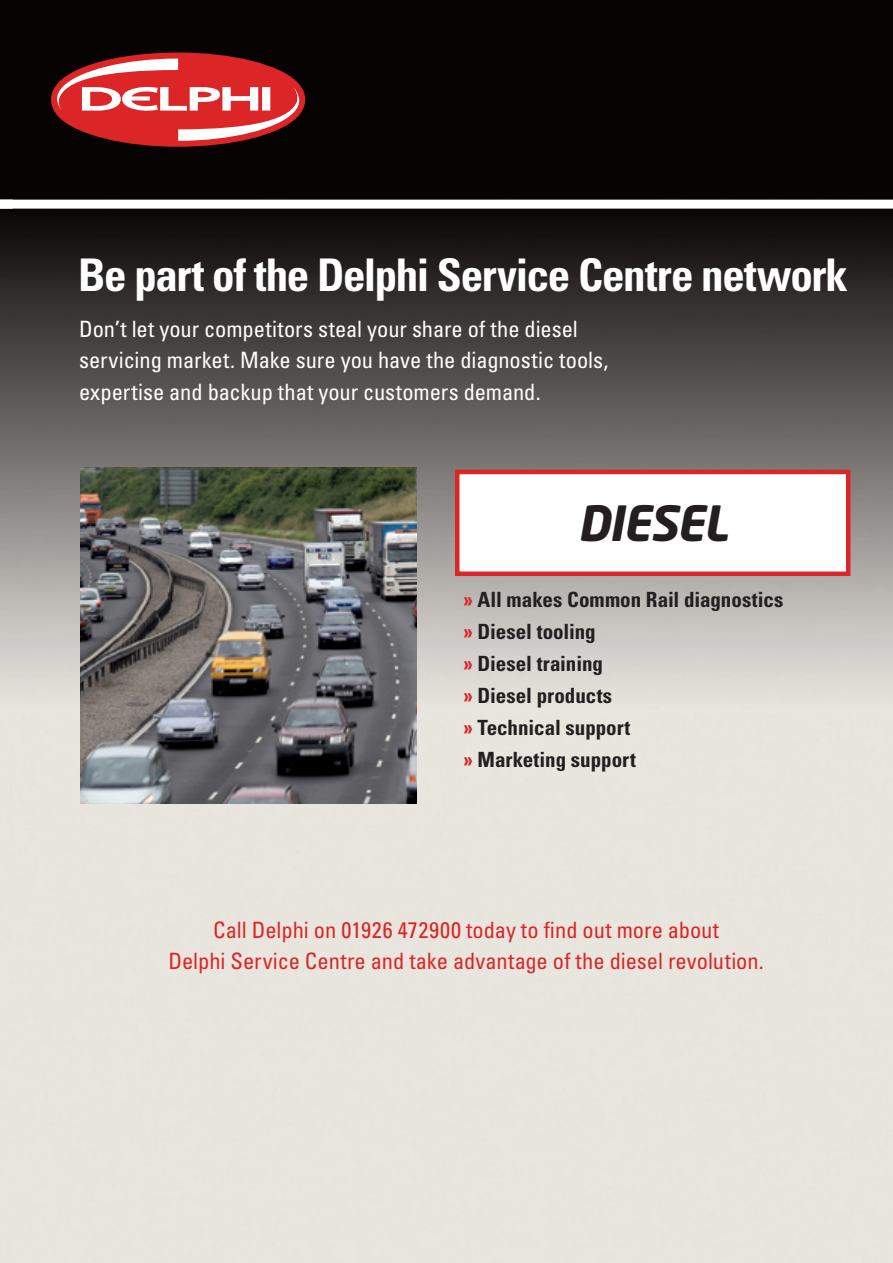
<style>
.page{position:relative;width:893px;height:1263px;background:#fff}
.page>*{position:absolute;margin:0;border:0;box-sizing:border-box;transform-origin:0 0}
.t1{font:italic 700 48px "Neo Sans";letter-spacing:-.025em;color:#231f20}
.Main_Head{font:700 condensed 45px "Univers";letter-spacing:-.03em;color:#fff}
.Intro{font:condensed 22.5px/31.5px "Univers";letter-spacing:-.005em;color:#fff}
.Intro-2{font:condensed 22.5px/31.5px "Univers";color:#dc2526;text-align:center}
.t2{font:700 condensed 21px "Univers";color:#231f20}
.s1{color:#dc2526}
</style>
<div class="page">
<img style="left:0;top:0;width:893px;height:1263px">
<div style="left:0;top:200px;width:893px;height:9px;background:#fff"></div>
<svg style="left:51px;top:53px;width:254px;height:94px"></svg>
<img style="left:81px;top:468px;width:336px;height:336px">
<div style="left:455px;top:470px;width:395px;height:106px;background:#fff;border:4px solid #dc2526"></div>
<p class="Main_Head" style="left:78px;top:247px;width:772px">Be part of the Delphi Service Centre network</p>
<p class="Intro" style="left:79px;top:313px;width:531px">Don’t let your competitors steal your share of the diesel servicing market. Make sure you have the diagnostic tools, expertise and backup that your customers demand.</p>
<p class="t1" style="left:577px;top:492px;width:152px">DIESEL</p>
<p class="t2" style="left:463px;top:586px;width:321px"><span class="s1">»</span> All makes Common Rail diagnostics</p>
<p class="t2" style="left:463px;top:618px;width:134px"><span class="s1">»</span> Diesel tooling</p>
<p class="t2" style="left:463px;top:650px;width:141px"><span class="s1">»</span> Diesel training</p>
<p class="t2" style="left:463px;top:682px;width:150px"><span class="s1">»</span> Diesel products</p>
<p class="t2" style="left:463px;top:714px;width:168px"><span class="s1">»</span> Technical support</p>
<p class="t2" style="left:463px;top:746px;width:174px"><span class="s1">»</span> Marketing support</p>
<p class="Intro-2" style="left:168px;top:914px;width:597px">Call Delphi on 01926 472900 today to find out more about<br>Delphi Service Centre and take advantage of the diesel revolution.</p>
</div>
